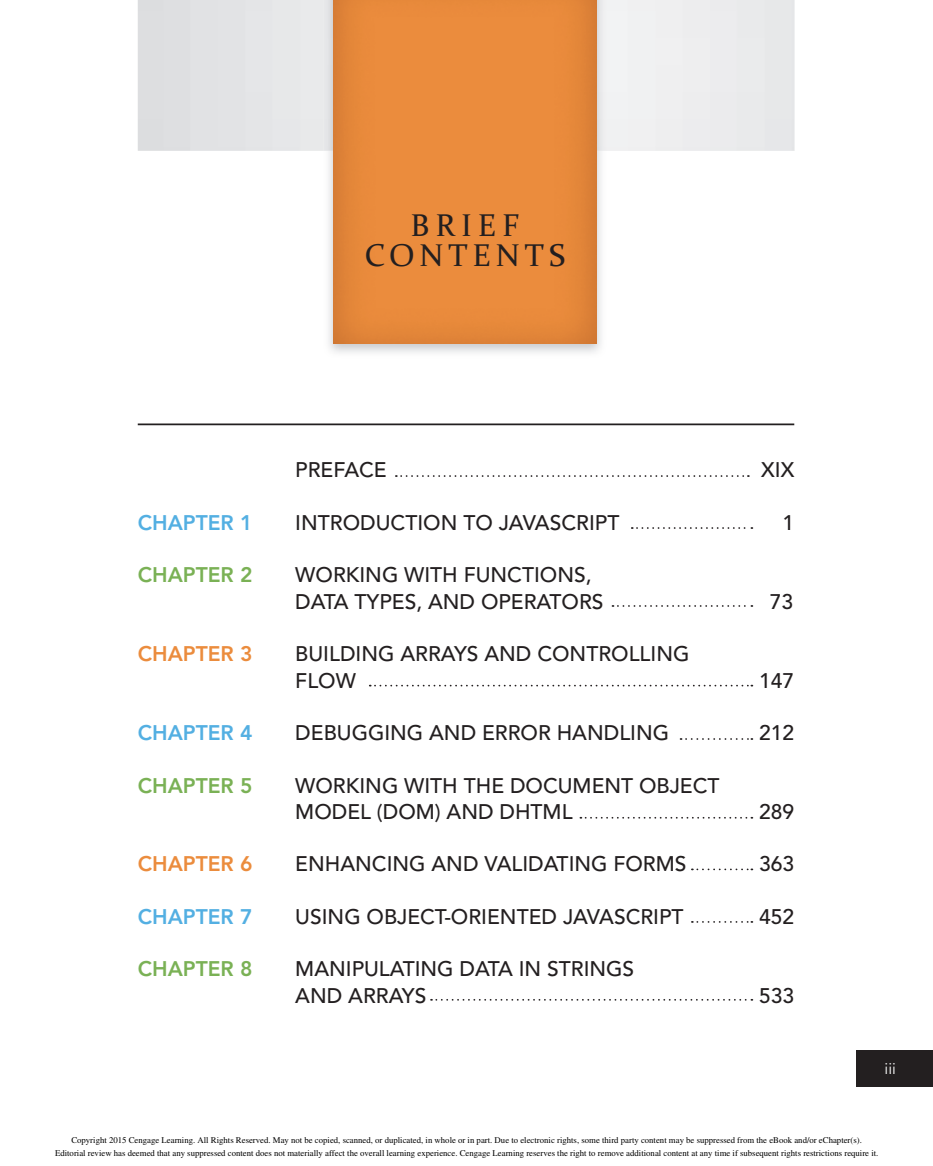
<style>
.page{position:relative;width:933px;height:1166px;background:#fff}
.page>*{position:absolute;margin:0;border:0;box-sizing:border-box;transform-origin:0 0}
.t1{font:31.5px/29.8px "Constantia";letter-spacing:.16em;color:#231f20;text-align:center}
.t2{font:500 21px/26.2px "Avenir LT Std";color:#231f20}
.t3{font:800 21px "Avenir LT Std";color:#53afe2}
.t4{font:800 21px "Avenir LT Std";color:#7ab155}
.t5{font:800 21px "Avenir LT Std";color:#eb8c3d}
.t6{font:15.75px "Avenir LT Std";color:#fff}
.t7{font:8.75px/12.4px "Times";color:#000;text-align:center}
</style>
<div class="page">
<div style="left:856px;top:1050px;width:77px;height:37px;background:#231f20"></div>
<hr style="left:138px;top:423px;width:656px;height:2px;background:#231f20">
<img style="left:328px;top:151px;width:273px;height:202px">
<img style="left:324px;top:0;width:282px;height:151px">
<img style="left:333px;top:0;width:263px;height:343px">
<svg style="left:396px;top:475px;width:353px;height:2px"></svg>
<svg style="left:631px;top:527px;width:121px;height:2px"></svg>
<svg style="left:612px;top:605px;width:140px;height:2px"></svg>
<svg style="left:370px;top:685px;width:382px;height:1px"></svg>
<svg style="left:680px;top:738px;width:72px;height:2px"></svg>
<svg style="left:580px;top:817px;width:172px;height:1px"></svg>
<svg style="left:692px;top:868px;width:60px;height:2px"></svg>
<svg style="left:692px;top:921px;width:60px;height:2px"></svg>
<svg style="left:431px;top:999px;width:321px;height:1px"></svg>
<p class="t1" style="left:365px;top:210px;width:202px">BRIEF<br>CONTENTS</p>
<p class="t2" style="left:295px;top:459px;width:93px">PREFACE</p>
<p class="t2" style="left:761px;top:459px;width:35px">XIX</p>
<p class="t3" style="left:138px;top:514px;width:116px">CHAPTER 1</p>
<p class="t2" style="left:295px;top:511px;width:325px">INTRODUCTION TO JAVASCRIPT</p>
<p class="t2" style="left:782px;top:511px;width:13px">1</p>
<p class="t4" style="left:138px;top:566px;width:116px">CHAPTER 2</p>
<p class="t2" style="left:295px;top:564px;width:310px">WORKING WITH FUNCTIONS,<br>DATA TYPES, AND OPERATORS</p>
<p class="t2" style="left:769px;top:590px;width:25px">73</p>
<p class="t5" style="left:138px;top:645px;width:116px">CHAPTER 3</p>
<p class="t2" style="left:295px;top:642px;width:396px">BUILDING ARRAYS AND CONTROLLING<br>FLOW</p>
<p class="t2" style="left:759px;top:669px;width:37px">147</p>
<p class="t3" style="left:138px;top:724px;width:116px">CHAPTER 4</p>
<p class="t2" style="left:295px;top:721px;width:375px">DEBUGGING AND ERROR HANDLING</p>
<p class="t2" style="left:759px;top:721px;width:37px">212</p>
<p class="t4" style="left:138px;top:776px;width:116px">CHAPTER 5</p>
<p class="t2" style="left:295px;top:774px;width:426px">WORKING WITH THE DOCUMENT OBJECT<br>MODEL (DOM) AND DHTML</p>
<p class="t2" style="left:759px;top:800px;width:37px">289</p>
<p class="t5" style="left:138px;top:855px;width:116px">CHAPTER 6</p>
<p class="t2" style="left:295px;top:852px;width:393px">ENHANCING AND VALIDATING FORMS</p>
<p class="t2" style="left:759px;top:852px;width:37px">363</p>
<p class="t3" style="left:138px;top:907px;width:116px">CHAPTER 7</p>
<p class="t2" style="left:295px;top:905px;width:390px">USING OBJECT-ORIENTED JAVASCRIPT</p>
<p class="t2" style="left:759px;top:905px;width:37px">452</p>
<p class="t4" style="left:138px;top:960px;width:116px">CHAPTER 8</p>
<p class="t2" style="left:295px;top:957px;width:340px">MANIPULATING DATA IN STRINGS<br>AND ARRAYS</p>
<p class="t2" style="left:759px;top:984px;width:37px">533</p>
<p class="t6" style="left:884px;top:1062px;width:13px">iii</p>
<p class="t7" style="left:55px;top:1134px;width:825px">Copyright 2015 Cengage Learning. All Rights Reserved. May not be copied, scanned, or duplicated, in whole or in part. Due to electronic rights, some third party content may be suppressed from the eBook and/or eChapter(s).<br>Editorial review has deemed that any suppressed content does not materially affect the overall learning experience. Cengage Learning reserves the right to remove additional content at any time if subsequent rights restrictions require it.</p>
</div>
